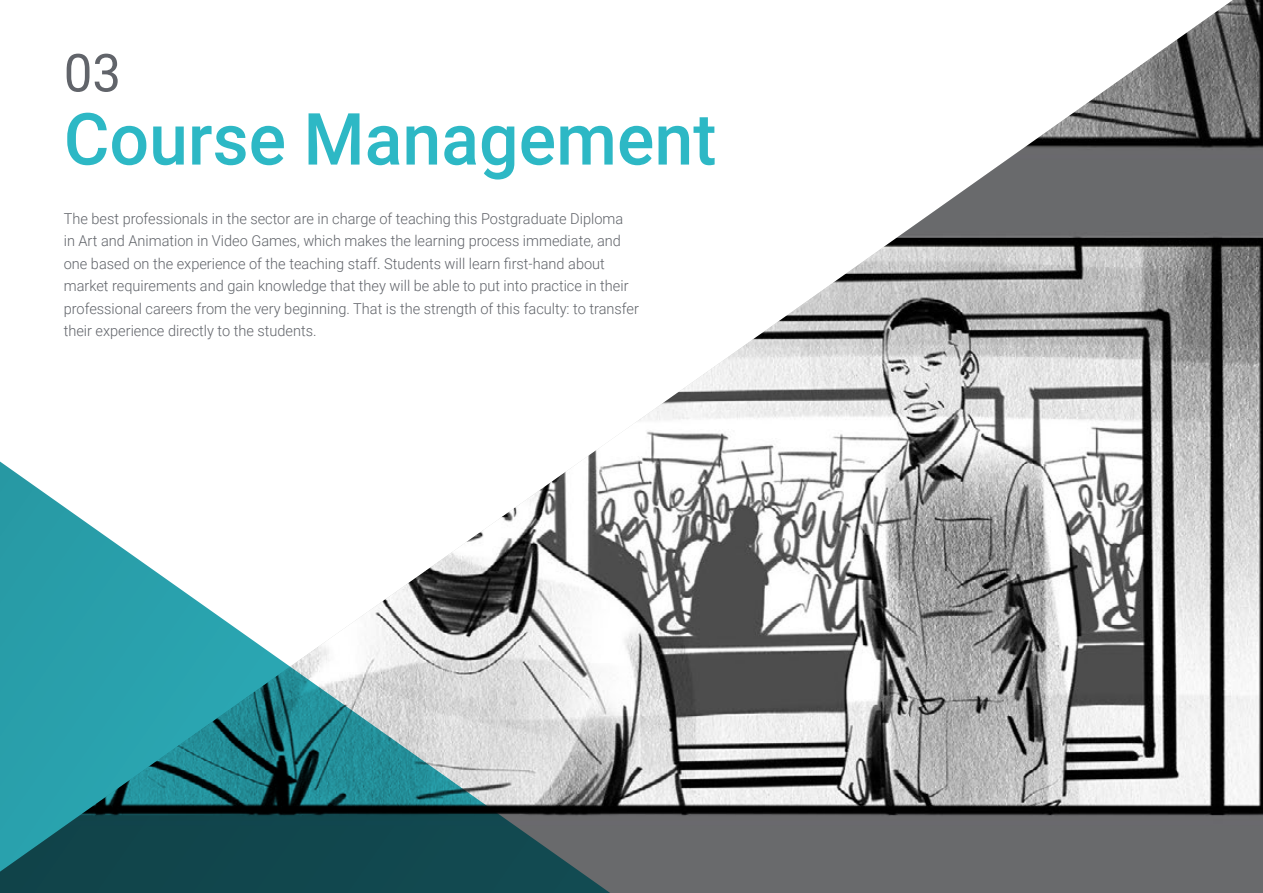
<style>
.page{position:relative;width:1263px;height:893px;background:#fff}
.page>*{position:absolute;margin:0;border:0;box-sizing:border-box;transform-origin:0 0}
.t1{font:500 72px "Roboto";color:#2db8c5}
.t2{font:52.5px "Roboto";color:#61646a}
.t3{font:300 15px/22.5px "Roboto";color:#61646a}
</style>
<div class="page">
<img style="left:608px;top:0;width:655px;height:893px">
<svg style="left:0;top:446px;width:640px;height:447px"></svg>
<h2 class="t2" style="left:64px;top:36px;width:59px">03</h2>
<h1 class="t1" style="left:64px;top:89px;width:654px">Course Management</h1>
<p class="t3" style="left:64px;top:207px;width:577px">The best professionals in the sector are in charge of teaching this Postgraduate Diploma<br>in Art and Animation in Video Games, which makes the learning process immediate, and one based on the experience of the teaching staff. Students will learn first-hand about market requirements and gain knowledge that they will be able to put into practice in their professional careers from the very beginning. That is the strength of this faculty: to transfer their experience directly to the students.</p>
</div>
